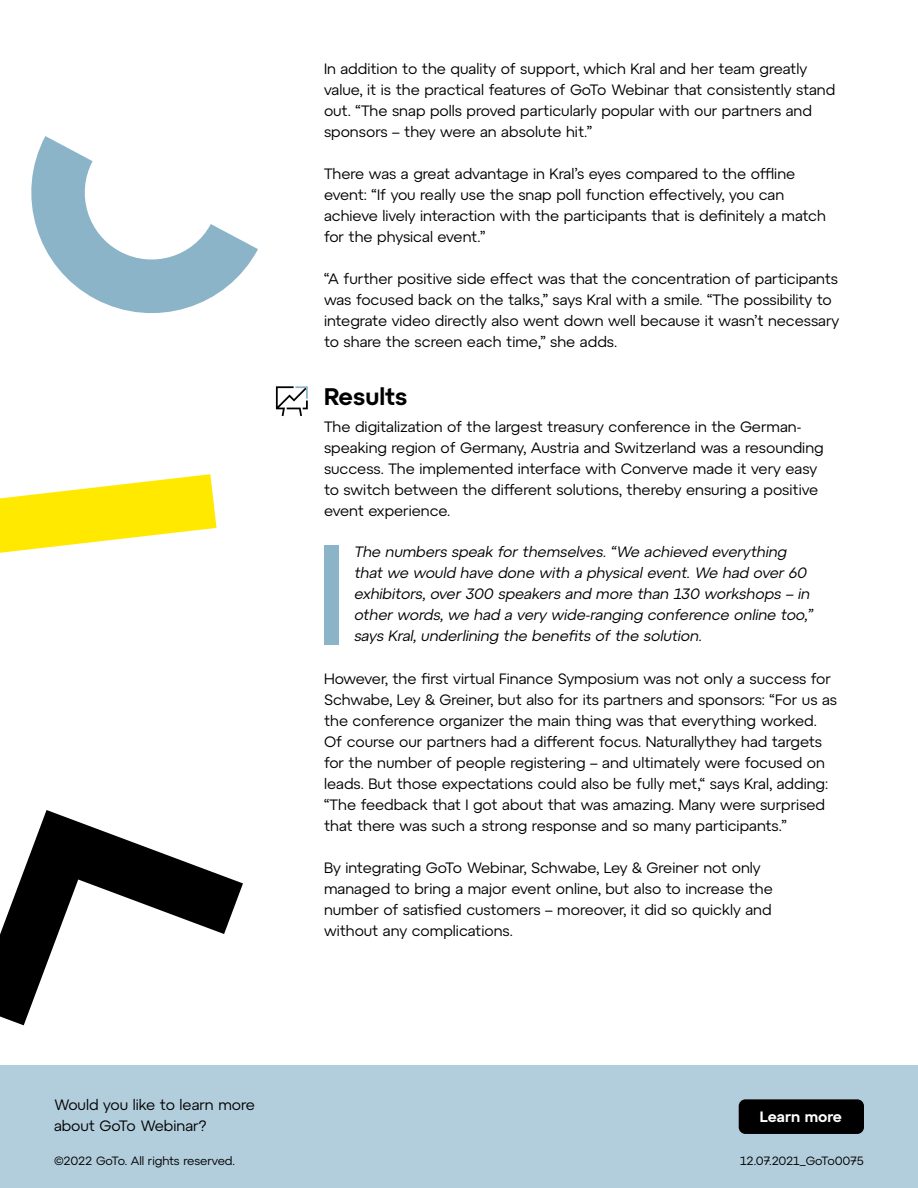
<style>
.page{position:relative;width:918px;height:1188px;background:#fff}
.page>*{position:absolute;margin:0;border:0;box-sizing:border-box;transform-origin:0 0}
.t1{font:600 24px "Atyp BL Text";color:#000}
.t2{font:15px/21px "Atyp BL Text";color:#000}
.t3{font:italic 15px/21px "Atyp BL Text";color:#000}
.t4{font:600 15px "Atyp BL Text";color:#fff}
.t5{font:12px "Atyp BL Text";letter-spacing:-.015em;color:#000}
</style>
<div class="page">
<div style="left:0;top:1065px;width:918px;height:123px;background:#b2cddb"></div>
<div style="left:739px;top:1099px;width:125px;height:35px;background:#000;border-radius:7px"></div>
<svg style="left:31px;top:136px;width:227px;height:177px"></svg>
<svg style="left:0;top:810px;width:243px;height:215px"></svg>
<svg style="left:0;top:474px;width:217px;height:79px"></svg>
<div style="left:324px;top:545px;width:14px;height:100px;background:#8cb4c8"></div>
<svg style="left:276px;top:386px;width:32px;height:30px"></svg>
<p class="t2" style="left:54px;top:1094px;width:203px">Would you like to learn more about GoTo Webinar?</p>
<p class="t5" style="left:54px;top:1154px;width:183px">©2022 GoTo. All rights reserved.</p>
<p class="t2" style="left:324px;top:58px;width:513px">In addition to the quality of support, which Kral and her team greatly value, it is the practical features of GoTo Webinar that consistently stand out. “The snap polls proved particularly popular with our partners and sponsors – they were an absolute hit.”</p>
<p class="t2" style="left:324px;top:163px;width:503px">There was a great advantage in Kral’s eyes compared to the offline event: “If you really use the snap poll function effectively, you can achieve lively interaction with the participants that is definitely a match for the physical event.”</p>
<p class="t2" style="left:324px;top:268px;width:517px">“A further positive side effect was that the concentration of participants was focused back on the talks,” says Kral with a smile. “The possibility to integrate video directly also went down well because it wasn’t necessary to share the screen each time,” she adds.</p>
<h1 class="t1" style="left:324px;top:382px;width:85px">Results</h1>
<p class="t2" style="left:324px;top:416px;width:501px">The digitalization of the largest treasury conference in the German&shy;speaking region of Germany, Austria and Switzerland was a resounding success. The implemented interface with Converve made it very easy to switch between the different solutions, thereby ensuring a positive event experience.</p>
<p class="t3" style="left:354px;top:541px;width:463px">The numbers speak for themselves. “We achieved everything that we would have done with a physical event. We had over 60 exhibitors, over 300 speakers and more than 130 workshops – in other words, we had a very wide-ranging conference online too,” says Kral, underlining the benefits of the solution.</p>
<p class="t2" style="left:324px;top:668px;width:515px">However, the first virtual Finance Symposium was not only a success for Schwabe, Ley &amp; Greiner, but also for its partners and sponsors: “For us as the conference organizer the main thing was that everything worked.<br>Of course our partners had a different focus. Naturallythey had targets for the number of people registering – and ultimately were focused on leads. But those expectations could also be fully met,“ says Kral, adding: “The feedback that I got about that was amazing. Many were surprised that there was such a strong response and so many participants.”</p>
<p class="t2" style="left:324px;top:857px;width:450px">By integrating GoTo Webinar, Schwabe, Ley &amp; Greiner not only managed to bring a major event online, but also to increase the number of satisfied customers – moreover, it did so quickly and without any complications.</p>
<p class="t4" style="left:760px;top:1108px;width:84px">Learn more</p>
<p class="t5" style="left:740px;top:1154px;width:125px">12.07.2021_GoTo0075</p>
</div>
